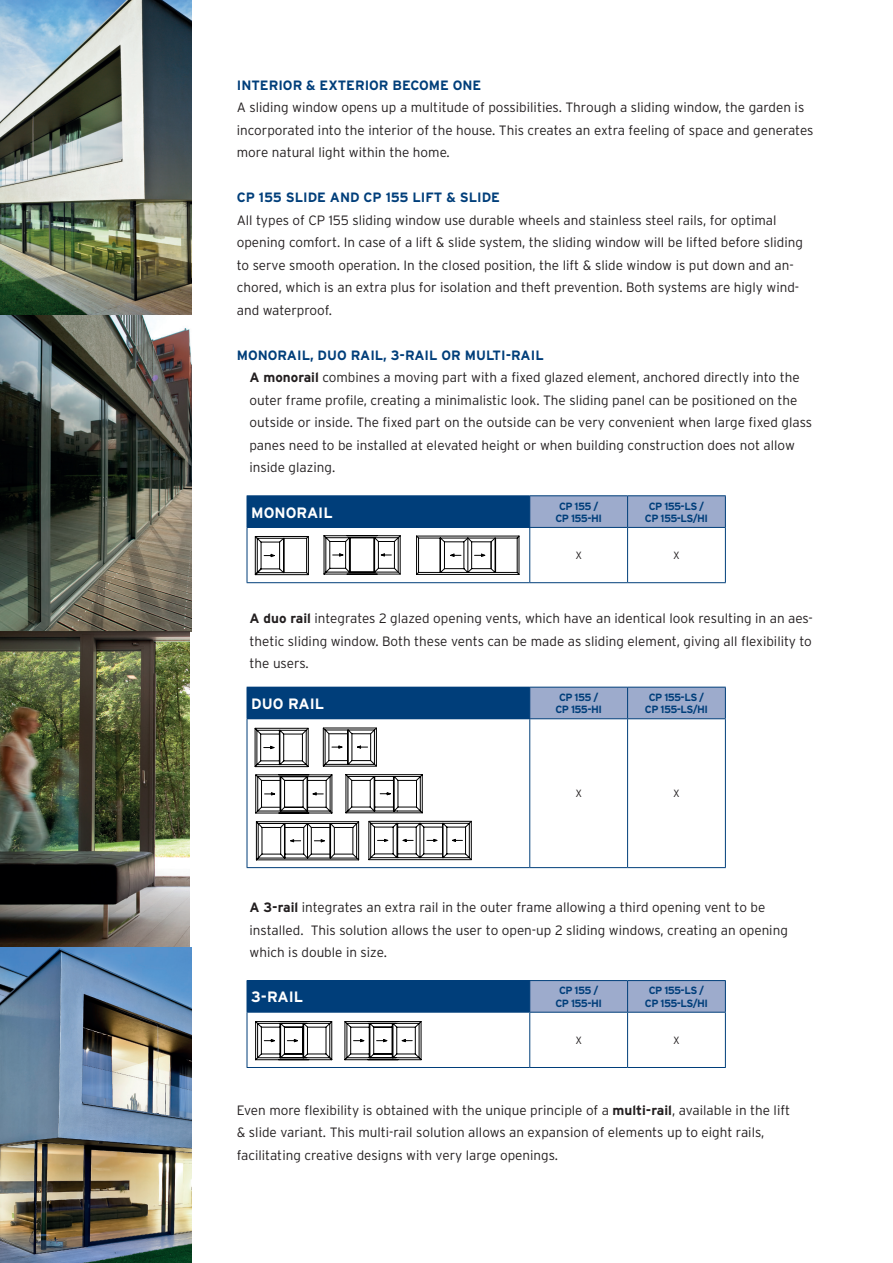
<style>
.page{position:relative;width:893px;height:1263px;background:#fff}
.page>*{position:absolute;margin:0;border:0;box-sizing:border-box;transform-origin:0 0}
.t1{font:700 15px "Interstate Rey";color:#fff}
.t2{font:300 13.5px/22.5px "Interstate Rey";color:#231f20}
.t3{font:700 13.5px "Interstate Rey";color:#003e7a}
.t4{font:700 10.5px "Interstate Rey";letter-spacing:-.05em;color:#003e7a}
.t5{font:300 10.5px "Interstate Rey";color:#231f20}
.s1{font-weight:700}
</style>
<div class="page">
<img style="left:0;top:0;width:191px;height:316px">
<img style="left:0;top:316px;width:191px;height:316px">
<img style="left:0;top:632px;width:190px;height:315px">
<img style="left:0;top:947px;width:191px;height:316px">
<div style="left:247px;top:980px;width:283px;height:32px;background:#003e7a"></div>
<svg style="left:530px;top:981px;width:195px;height:31px"></svg>
<hr style="left:530px;top:980px;width:98px;height:1px;background:#003e7a">
<hr style="left:628px;top:980px;width:98px;height:1px;background:#003e7a">
<hr style="left:627px;top:981px;width:1px;height:31px;background:#003e7a">
<hr style="left:725px;top:981px;width:1px;height:31px;background:#003e7a">
<hr style="left:247px;top:1012px;width:283px;height:1px;background:#003e7a">
<hr style="left:247px;top:1012px;width:1px;height:55px;background:#003e7a">
<hr style="left:247px;top:1067px;width:283px;height:1px;background:#003e7a">
<hr style="left:530px;top:1012px;width:98px;height:1px;background:#003e7a">
<hr style="left:529px;top:1012px;width:1px;height:55px;background:#003e7a">
<hr style="left:628px;top:1012px;width:98px;height:1px;background:#003e7a">
<hr style="left:627px;top:1012px;width:1px;height:55px;background:#003e7a">
<hr style="left:725px;top:1012px;width:1px;height:55px;background:#003e7a">
<hr style="left:530px;top:1067px;width:98px;height:1px;background:#003e7a">
<hr style="left:628px;top:1067px;width:98px;height:1px;background:#003e7a">
<svg style="left:255px;top:1021px;width:77px;height:39px"></svg>
<svg style="left:345px;top:1021px;width:76px;height:39px"></svg>
<div style="left:309px;top:1035px;width:16px;height:12px;background:#fff"></div>
<div style="left:247px;top:496px;width:283px;height:31px;background:#003e7a"></div>
<svg style="left:530px;top:496px;width:195px;height:31px"></svg>
<hr style="left:247px;top:495px;width:283px;height:1px;background:#003e7a">
<hr style="left:530px;top:495px;width:98px;height:1px;background:#003e7a">
<hr style="left:628px;top:495px;width:98px;height:1px;background:#003e7a">
<hr style="left:627px;top:496px;width:1px;height:31px;background:#003e7a">
<hr style="left:725px;top:496px;width:1px;height:31px;background:#003e7a">
<hr style="left:247px;top:527px;width:283px;height:1px;background:#003e7a">
<hr style="left:247px;top:528px;width:1px;height:54px;background:#003e7a">
<hr style="left:247px;top:582px;width:283px;height:1px;background:#003e7a">
<hr style="left:530px;top:527px;width:98px;height:1px;background:#003e7a">
<hr style="left:529px;top:528px;width:1px;height:54px;background:#003e7a">
<hr style="left:628px;top:527px;width:98px;height:1px;background:#003e7a">
<hr style="left:627px;top:528px;width:1px;height:54px;background:#003e7a">
<hr style="left:725px;top:528px;width:1px;height:54px;background:#003e7a">
<hr style="left:530px;top:582px;width:98px;height:1px;background:#003e7a">
<hr style="left:628px;top:582px;width:98px;height:1px;background:#003e7a">
<svg style="left:255px;top:536px;width:54px;height:39px"></svg>
<svg style="left:324px;top:535px;width:76px;height:39px"></svg>
<svg style="left:416px;top:536px;width:103px;height:39px"></svg>
<div style="left:247px;top:687px;width:283px;height:32px;background:#003e7a"></div>
<div style="left:530px;top:688px;width:195px;height:30px;background:#9dabcc"></div>
<hr style="left:530px;top:687px;width:98px;height:1px;background:#003e7a">
<hr style="left:628px;top:687px;width:98px;height:1px;background:#003e7a">
<hr style="left:627px;top:687px;width:1px;height:31px;background:#003e7a">
<hr style="left:725px;top:687px;width:1px;height:31px;background:#003e7a">
<hr style="left:247px;top:719px;width:1px;height:148px;background:#003e7a">
<hr style="left:247px;top:867px;width:283px;height:1px;background:#003e7a">
<hr style="left:530px;top:718px;width:98px;height:1px;background:#003e7a">
<hr style="left:529px;top:719px;width:1px;height:148px;background:#003e7a">
<hr style="left:628px;top:718px;width:98px;height:1px;background:#003e7a">
<hr style="left:627px;top:719px;width:1px;height:148px;background:#003e7a">
<hr style="left:725px;top:719px;width:1px;height:148px;background:#003e7a">
<hr style="left:530px;top:867px;width:98px;height:1px;background:#003e7a">
<hr style="left:628px;top:867px;width:98px;height:1px;background:#003e7a">
<svg style="left:256px;top:821px;width:103px;height:39px"></svg>
<svg style="left:369px;top:821px;width:103px;height:39px"></svg>
<svg style="left:255px;top:728px;width:53px;height:39px"></svg>
<svg style="left:323px;top:728px;width:54px;height:38px"></svg>
<svg style="left:255px;top:774px;width:77px;height:39px"></svg>
<svg style="left:346px;top:774px;width:76px;height:39px"></svg>
<p class="t3" style="left:237px;top:76px;width:246px">INTERIOR &amp; EXTERIOR BECOME ONE</p>
<p class="t2" style="left:237px;top:96px;width:578px">A sliding window opens up a multitude of possibilities. Through a sliding window, the garden is incorporated into the interior of the house. This creates an extra feeling of space and generates more natural light within the home.</p>
<p class="t3" style="left:237px;top:189px;width:265px">CP 155 SLIDE AND CP 155 LIFT &amp; SLIDE</p>
<p class="t2" style="left:237px;top:208px;width:568px">All types of CP 155 sliding window use durable wheels and stainless steel rails, for optimal opening comfort. In case of a lift &amp; slide system, the sliding window will be lifted before sliding to serve smooth operation. In the closed position, the lift &amp; slide window is put down and an&shy;chored, which is an extra plus for isolation and theft prevention. Both systems are higly wind&shy;and waterproof.</p>
<p class="t3" style="left:237px;top:346px;width:308px">MONORAIL, DUO RAIL, 3-RAIL OR MULTI-RAIL</p>
<p class="t2" style="left:250px;top:366px;width:564px"><span class="s1">A monorail</span> combines a moving part with a fixed glazed element, anchored directly into the outer frame profile, creating a minimalistic look. The sliding panel can be positioned on the outside or inside. The fixed part on the outside can be very convenient when large fixed glass panes need to be installed at elevated height or when building construction does not allow inside glazing.</p>
<p class="t1" style="left:251px;top:502px;width:83px">MONORAIL</p>
<p class="t4" style="left:559px;top:499px;width:41px">CP 155 /</p>
<p class="t4" style="left:555px;top:511px;width:48px">CP 155-HI</p>
<p class="t4" style="left:649px;top:499px;width:57px">CP 155-LS /</p>
<p class="t4" style="left:645px;top:511px;width:65px">CP 155-LS/HI</p>
<p class="t5" style="left:575px;top:549px;width:8px">X</p>
<p class="t5" style="left:673px;top:549px;width:8px">X</p>
<p class="t2" style="left:250px;top:607px;width:565px;text-align:justify"><span class="s1">A duo rail</span> integrates 2 glazed opening vents, which have an identical look resulting in an aes&shy;thetic sliding window. Both these vents can be made as sliding element, giving all flexibility to the users.</p>
<p class="t1" style="left:251px;top:694px;width:74px">DUO RAIL</p>
<p class="t4" style="left:559px;top:690px;width:41px">CP 155 /</p>
<p class="t4" style="left:555px;top:703px;width:48px">CP 155-HI</p>
<p class="t4" style="left:649px;top:690px;width:57px">CP 155-LS /</p>
<p class="t4" style="left:645px;top:703px;width:65px">CP 155-LS/HI</p>
<p class="t5" style="left:575px;top:787px;width:8px">X</p>
<p class="t5" style="left:673px;top:787px;width:8px">X</p>
<p class="t2" style="left:250px;top:896px;width:540px"><span class="s1">A 3-rail</span> integrates an extra rail in the outer frame allowing a third opening vent to be installed. This solution allows the user to open-up 2 sliding windows, creating an opening which is double in size.</p>
<p class="t1" style="left:251px;top:987px;width:53px">3-RAIL</p>
<p class="t4" style="left:559px;top:984px;width:41px">CP 155 /</p>
<p class="t4" style="left:555px;top:996px;width:48px">CP 155-HI</p>
<p class="t4" style="left:649px;top:984px;width:57px">CP 155-LS /</p>
<p class="t4" style="left:645px;top:996px;width:65px">CP 155-LS/HI</p>
<p class="t5" style="left:575px;top:1034px;width:8px">X</p>
<p class="t5" style="left:673px;top:1034px;width:8px">X</p>
<p class="t2" style="left:237px;top:1099px;width:555px">Even more flexibility is obtained with the unique principle of a <span class="s1">multi-rail</span>, available in the lift</p>
<p class="t2" style="left:237px;top:1121px;width:529px">&amp; slide variant. This multi-rail solution allows an expansion of elements up to eight rails, facilitating creative designs with very large openings.</p>
</div>
